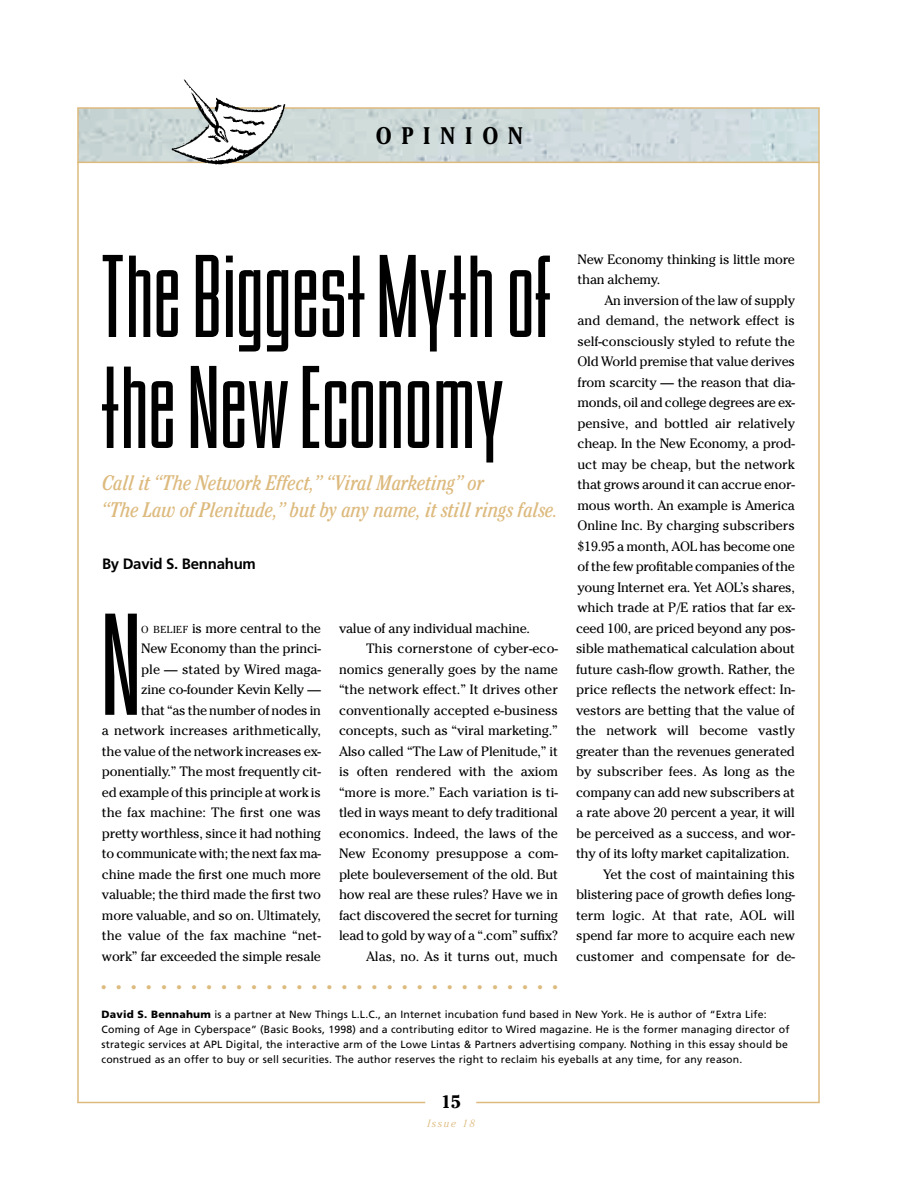
<style>
.page{position:relative;width:918px;height:1188px;background:#fff}
.page>*{position:absolute;margin:0;border:0;box-sizing:border-box;transform-origin:0 0}
.t1{font:300 120.15px "OPTI Binder Style";color:#000}
.t2{font:300 97.5px/111px "OPTI Binder Style";letter-spacing:-.025em;color:#000}
.t3{font:700 24px "Cheltenham";color:#ddba7e}
.t4{font:700 condensed 24px "Cheltenham";letter-spacing:.4em;color:#000}
.t5{font:italic condensed 21px/27px "Cheltenham";letter-spacing:-.005em;color:#ddba7e}
.t6{font:700 18px "Cheltenham";color:#000}
.t7{font:700 15px "Frutiger";letter-spacing:-.015em;color:#000}
.t8{font:13.5px/20.5px "Cheltenham";letter-spacing:-.015em;color:#000;text-align:right}
.t9{font:10.5px/15px "Frutiger";letter-spacing:.015em;color:#000}
.t10{font:italic 300 10.5px "Cheltenham";letter-spacing:.16em;color:#ddba7e}
.s1{font-size:10.2px}
.s2{font-weight:900}
</style>
<div class="page">
<img style="left:79px;top:109px;width:739px;height:53px">
<hr style="left:77px;top:107px;width:743px;height:2px;background:#ddba7e">
<hr style="left:77px;top:1102px;width:743px;height:1px;background:#ddba7e">
<hr style="left:77px;top:108px;width:2px;height:994px;background:#ddba7e">
<hr style="left:818px;top:108px;width:2px;height:994px;background:#ddba7e">
<svg style="left:399px;top:1101px;width:104px;height:3px"></svg>
<hr style="left:77px;top:162px;width:743px;height:1px;background:#ddba7e">
<img style="left:170px;top:79px;width:116px;height:86px">
<h3 class="t4" style="left:376px;top:127px;width:148px">OPINION</h3>
<h2 class="t2" style="left:102px;top:251px;width:453px">The Biggest Myth of the New Economy</h2>
<h3 class="t5" style="left:102px;top:471px;width:458px">Call it “The Network Effect,” “Viral Marketing” or<br>“The Law of Plenitude,” but by any name, it still rings false.</h3>
<p class="t7" style="left:102px;top:558px;width:155px">By David S. Bennahum</p>
<h1 class="t1" style="left:102px;top:611px;width:45px">N</h1>
<p class="t8" style="left:102px;top:619px;width:221px"><span class="s1">O BELIEF</span> is more central to the<br>New Economy than the princi-<br>ple — stated by Wired maga-<br>zine co-founder Kevin Kelly —<br>that “as the number of nodes in<br>a network increases arithmetically, the value of the network increases ex&shy;ponentially.” The most frequently cit&shy;ed example of this principle at work is the fax machine: The first one was pretty worthless, since it had nothing to communicate with; the next fax ma&shy;chine made the first one much more valuable; the third made the first two more valuable, and so on. Ultimately, the value of the fax machine “net&shy;work” far exceeded the simple resale</p>
<p class="t8" style="left:339px;top:619px;width:193px">value of any individual machine.</p>
<p class="t8" style="left:366px;top:640px;width:194px">This cornerstone of cyber-eco-</p>
<p class="t8" style="left:339px;top:660px;width:220px">nomics generally goes by the name</p>
<p class="t8" style="left:339px;top:681px;width:221px">“the network effect.” It drives other</p>
<p class="t8" style="left:339px;top:701px;width:221px">conventionally accepted e-business</p>
<p class="t8" style="left:339px;top:722px;width:220px">concepts, such as “viral marketing.”</p>
<p class="t8" style="left:339px;top:742px;width:220px">Also called “The Law of Plenitude,” it</p>
<p class="t8" style="left:339px;top:763px;width:221px">is often rendered with the axiom</p>
<p class="t8" style="left:339px;top:783px;width:221px">“more is more.” Each variation is ti-</p>
<p class="t8" style="left:339px;top:804px;width:220px">tled in ways meant to defy traditional</p>
<p class="t8" style="left:339px;top:824px;width:220px">economics. Indeed, the laws of the</p>
<p class="t8" style="left:339px;top:845px;width:220px">New Economy presuppose a com-</p>
<p class="t8" style="left:339px;top:865px;width:220px">plete bouleversement of the old. But</p>
<p class="t8" style="left:339px;top:886px;width:220px">how real are these rules? Have we in</p>
<p class="t8" style="left:339px;top:906px;width:221px">fact discovered the secret for turning</p>
<p class="t8" style="left:339px;top:927px;width:220px">lead to gold by way of a “.com” suffix?</p>
<p class="t8" style="left:366px;top:947px;width:194px">Alas, no. As it turns out, much</p>
<h3 class="t3" style="left:100px;top:972px;width:460px">...............................</h3>
<p class="t8" style="left:578px;top:250px;width:219px;text-align:left">New Economy thinking is little more than alchemy.</p>
<p class="t8" style="left:605px;top:291px;width:192px">An inversion of the law of supply</p>
<p class="t8" style="left:578px;top:311px;width:219px">and demand, the network effect is</p>
<p class="t8" style="left:578px;top:332px;width:219px">self-consciously styled to refute the</p>
<p class="t8" style="left:578px;top:352px;width:219px">Old World premise that value derives</p>
<p class="t8" style="left:578px;top:373px;width:219px">from scarcity — the reason that dia-</p>
<p class="t8" style="left:578px;top:394px;width:219px">monds, oil and college degrees are ex-</p>
<p class="t8" style="left:578px;top:414px;width:219px">pensive, and bottled air relatively</p>
<p class="t8" style="left:578px;top:435px;width:219px">cheap. In the New Economy, a prod-</p>
<p class="t8" style="left:578px;top:455px;width:219px">uct may be cheap, but the network</p>
<p class="t8" style="left:578px;top:476px;width:219px">that grows around it can accrue enor-</p>
<p class="t8" style="left:578px;top:496px;width:219px">mous worth. An example is America</p>
<p class="t8" style="left:578px;top:517px;width:219px">Online Inc. By charging subscribers</p>
<p class="t8" style="left:578px;top:537px;width:219px">$19.95 a month, AOL has become one</p>
<p class="t8" style="left:578px;top:558px;width:219px">of the few profitable companies of the</p>
<p class="t8" style="left:578px;top:578px;width:219px">young Internet era. Yet AOL’s shares,</p>
<p class="t8" style="left:578px;top:599px;width:219px">which trade at P/E ratios that far ex-</p>
<p class="t8" style="left:576px;top:619px;width:220px">ceed 100, are priced beyond any pos-</p>
<p class="t8" style="left:576px;top:640px;width:220px">sible mathematical calculation about</p>
<p class="t8" style="left:576px;top:660px;width:221px">future cash-flow growth. Rather, the</p>
<p class="t8" style="left:576px;top:681px;width:221px">price reflects the network effect: In-</p>
<p class="t8" style="left:576px;top:701px;width:221px">vestors are betting that the value of</p>
<p class="t8" style="left:576px;top:722px;width:220px">the network will become vastly</p>
<p class="t8" style="left:576px;top:742px;width:220px">greater than the revenues generated</p>
<p class="t8" style="left:576px;top:763px;width:220px">by subscriber fees. As long as the</p>
<p class="t8" style="left:576px;top:783px;width:220px">company can add new subscribers at</p>
<p class="t8" style="left:576px;top:804px;width:220px">a rate above 20 percent a year, it will</p>
<p class="t8" style="left:576px;top:824px;width:221px">be perceived as a success, and wor-</p>
<p class="t8" style="left:576px;top:845px;width:215px">thy of its lofty market capitalization.</p>
<p class="t8" style="left:603px;top:865px;width:194px">Yet the cost of maintaining this</p>
<p class="t8" style="left:576px;top:886px;width:220px">blistering pace of growth defies long-</p>
<p class="t8" style="left:576px;top:906px;width:220px">term logic. At that rate, AOL will</p>
<p class="t8" style="left:576px;top:927px;width:220px">spend far more to acquire each new</p>
<p class="t8" style="left:576px;top:947px;width:220px">customer and compensate for de-</p>
<p class="t9" style="left:102px;top:1008px;width:689px"><span class="s2">David S. Bennahum</span> is a partner at New Things L.L.C., an Internet incubation fund based in New York. He is author of “Extra Life:<br>Coming of Age in Cyberspace” (Basic Books, 1998) and a contributing editor to Wired magazine. He is the former managing director of strategic services at APL Digital, the interactive arm of the Lowe Lintas &amp; Partners advertising company. Nothing in this essay should be construed as an offer to buy or sell securities. The author reserves the right to reclaim his eyeballs at any time, for any reason.</p>
<h3 class="t6" style="left:441px;top:1095px;width:22px">15</h3>
<p class="t10" style="left:427px;top:1120px;width:49px">Issue 18</p>
</div>
